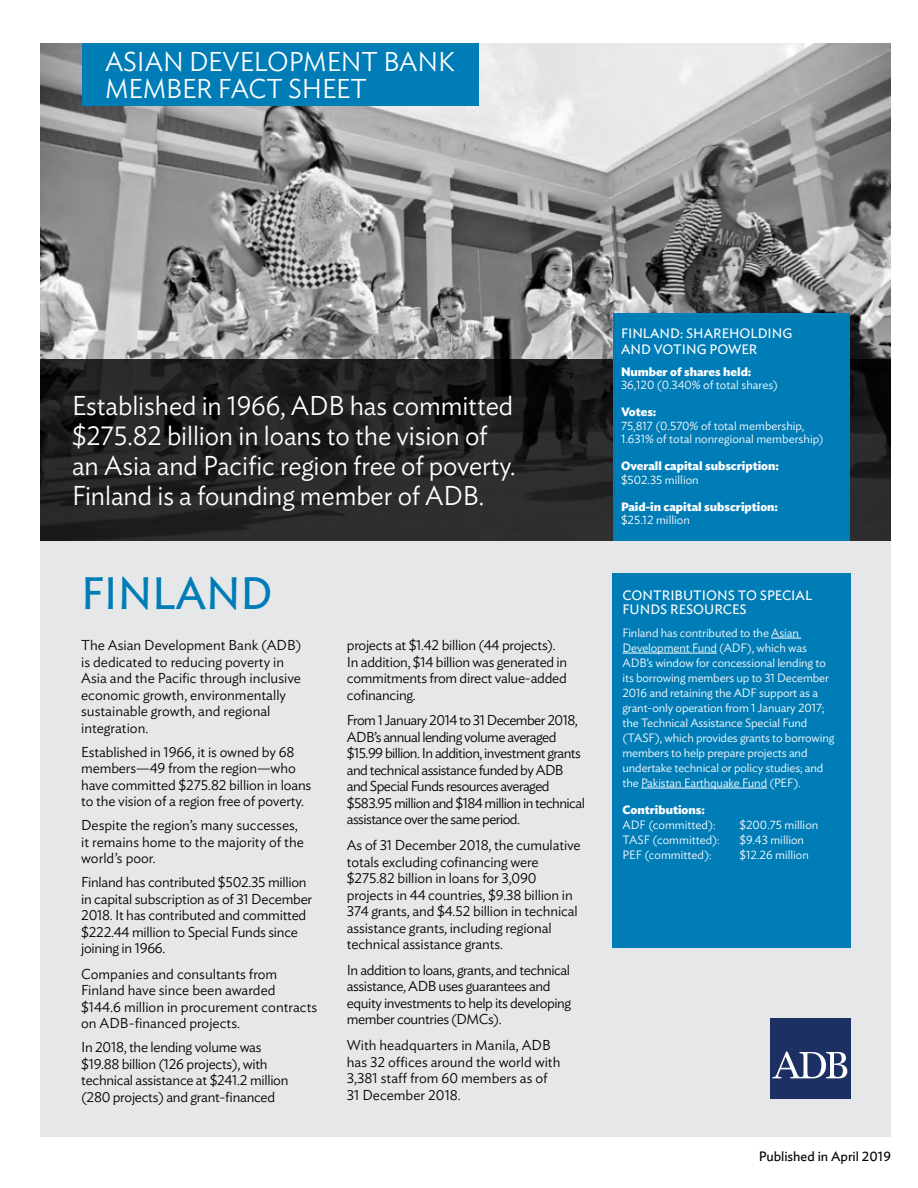
<style>
.page{position:relative;width:918px;height:1188px;background:#fff}
.page>*{position:absolute;margin:0;border:0;box-sizing:border-box;transform-origin:0 0}
.t1{font:45px "Ideal Sans";letter-spacing:-.005em;color:#007db7}
.t2{font:300 27px/30px "Ideal Sans";letter-spacing:-.005em;color:#fff}
.t3{font:300 14.25px/16.5px "Ideal Sans";letter-spacing:-.02em;color:#000}
.t4{font:300 14.25px/16.5px "Ideal Sans";color:#000}
.t5{font:300 14.25px/16.5px "Ideal Sans";letter-spacing:-.04em;color:#000}
.t6{font:13.5px/13.5px "Ideal Sans";color:#fff}
.t7{font:13.5px "Ideal Sans";color:#000}
.t8{font:300 12px/15px "Ideal Sans";letter-spacing:-.01em;color:#fff}
.t9{font:700 12px "Ideal Sans";color:#fff}
</style>
<div class="page">
<div style="left:40px;top:44px;width:851px;height:1093px;background:#e6e7e8"></div>
<img style="left:40px;top:43px;width:850px;height:316px">
<div style="left:82px;top:44px;width:396px;height:62px;background:#007db7"></div>
<svg style="left:40px;top:359px;width:851px;height:182px;fill:#262626"></svg>
<div style="left:613px;top:313px;width:237px;height:228px;background:#007db7"></div>
<div style="left:612px;top:573px;width:238px;height:375px;background:#007db7"></div>
<hr style="left:771px;top:638px;width:30px;height:1px;background:#fff">
<hr style="left:622px;top:653px;width:95px;height:1px;background:#fff">
<hr style="left:641px;top:788px;width:126px;height:1px;background:#fff">
<div style="left:770px;top:1018px;width:81px;height:81px;background:#1c3063"></div>
<svg style="left:772px;top:1052px;width:75px;height:26px"></svg>
<h2 class="t2" style="left:105px;top:46px;width:351px;line-height:27px">ASIAN DEVELOPMENT BANK<br>MEMBER FACT SHEET</h2>
<h2 class="t2" style="left:72px;top:389px;width:445px">Established in 1966, ADB has committed $275.82 billion in loans to the vision of an Asia and Pacific region free of poverty.<br>Finland is a founding member of ADB.</h2>
<h1 class="t1" style="left:81px;top:560px;width:193px">FINLAND</h1>
<p class="t4" style="left:81px;top:636px;width:222px">The Asian Development Bank (ADB) is dedicated to reducing poverty in<br>Asia and the Pacific through inclusive economic growth, environmentally sustainable growth, and regional integration.</p>
<p class="t3" style="left:81px;top:742px;width:232px">Established in 1966, it is owned by 68 members—49 from the region—who have committed $275.82 billion in loans to the vision of a region free of poverty.</p>
<p class="t4" style="left:81px;top:816px;width:224px">Despite the region’s many successes, it remains home to the majority of the world’s poor.</p>
<p class="t3" style="left:81px;top:873px;width:233px">Finland has contributed $502.35 million in capital subscription as of 31 December 2018. It has contributed and committed $222.44 million to Special Funds since joining in 1966.</p>
<p class="t4" style="left:81px;top:964px;width:238px">Companies and consultants from Finland have since been awarded $144.6 million in procurement contracts on ADB-financed projects.</p>
<p class="t3" style="left:81px;top:1038px;width:209px">In 2018, the lending volume was $19.88 billion (126 projects), with technical assistance at $241.2 million (280 projects) and grant-financed</p>
<p class="t3" style="left:347px;top:636px;width:222px">projects at $1.42 billion (44 projects).<br>In addition, $14 billion was generated in commitments from direct value-added cofinancing.</p>
<p class="t5" style="left:347px;top:711px;width:240px">From 1 January 2014 to 31 December 2018, ADB’s annual lending volume averaged $15.99 billion. In addition, investment grants and technical assistance funded by ADB and Special Funds resources averaged $583.95 million and $184 million in technical assistance over the same period.</p>
<p class="t3" style="left:347px;top:836px;width:235px">As of 31 December 2018, the cumulative totals excluding cofinancing were $275.82 billion in loans for 3,090 projects in 44 countries, $9.38 billion in 374 grants, and $4.52 billion in technical assistance grants, including regional technical assistance grants.</p>
<p class="t3" style="left:347px;top:960px;width:226px">In addition to loans, grants, and technical assistance, ADB uses guarantees and equity investments to help its developing member countries (DMCs).</p>
<p class="t4" style="left:347px;top:1036px;width:215px">With headquarters in Manila, ADB has 32 offices around the world with<br>3,381 staff from 60 members as of<br>31 December 2018.</p>
<p class="t6" style="left:621px;top:325px;width:138px">FINLAND: SHAREHOLDIN</p>
<p class="t6" style="left:782px;top:325px;width:11px">G</p>
<p class="t6" style="left:621px;top:341px;width:11px">AND</p>
<p class="t6" style="left:654px;top:341px;width:105px">VOTIN G POWER</p>
<p class="t9" style="left:621px;top:362px;width:132px">Number of shares held:</p>
<p class="t8" style="left:621px;top:376px;width:159px">36,120 (0.340% of total shares)</p>
<p class="t9" style="left:621px;top:402px;width:37px">Votes:</p>
<p class="t8" style="left:621px;top:418px;width:204px;line-height:13.5px">75,817 (0.570% of total membership,<br>1.631% of total nonregional membership)</p>
<p class="t9" style="left:621px;top:456px;width:159px">Overall capital subscription:</p>
<p class="t8" style="left:621px;top:471px;width:79px">$502.35 million</p>
<p class="t9" style="left:621px;top:497px;width:159px">Paid-in capital subscription:</p>
<p class="t8" style="left:621px;top:511px;width:70px">$25.12 million</p>
<p class="t6" style="left:622px;top:588px;width:168px">CONTRI BUTI ONS TO SPECIAL<br>FUNDS</p>
<p class="t6" style="left:670px;top:601px;width:76px">RESOURCES</p>
<p class="t8" style="left:622px;top:624px;width:213px">Finland has contributed to the Asian Development Fund (ADF), which was ADB’s window for concessional lending to its borrowing members up to 31 December 2016 and retaining the ADF support as a grant-only operation from 1 January 2017; the Technical Assistance Special Fund (TASF), which provides grants to borrowing members to help prepare projects and undertake technical or policy studies; and the Pakistan Earthquake Fund (PEF).</p>
<p class="t9" style="left:622px;top:800px;width:84px">Contributions:</p>
<p class="t8" style="left:622px;top:816px;width:95px">ADF (committed):</p>
<p class="t8" style="left:740px;top:816px;width:80px">$200.75 million</p>
<p class="t8" style="left:622px;top:831px;width:99px">TASF (committed):</p>
<p class="t8" style="left:740px;top:831px;width:66px">$9.43 million</p>
<p class="t8" style="left:622px;top:846px;width:91px">PEF (committed):</p>
<p class="t8" style="left:740px;top:846px;width:71px">$12.26 million</p>
<p class="t7" style="left:759px;top:1146px;width:134px">PUBLISHED IN APRIL 2019</p>
</div>
